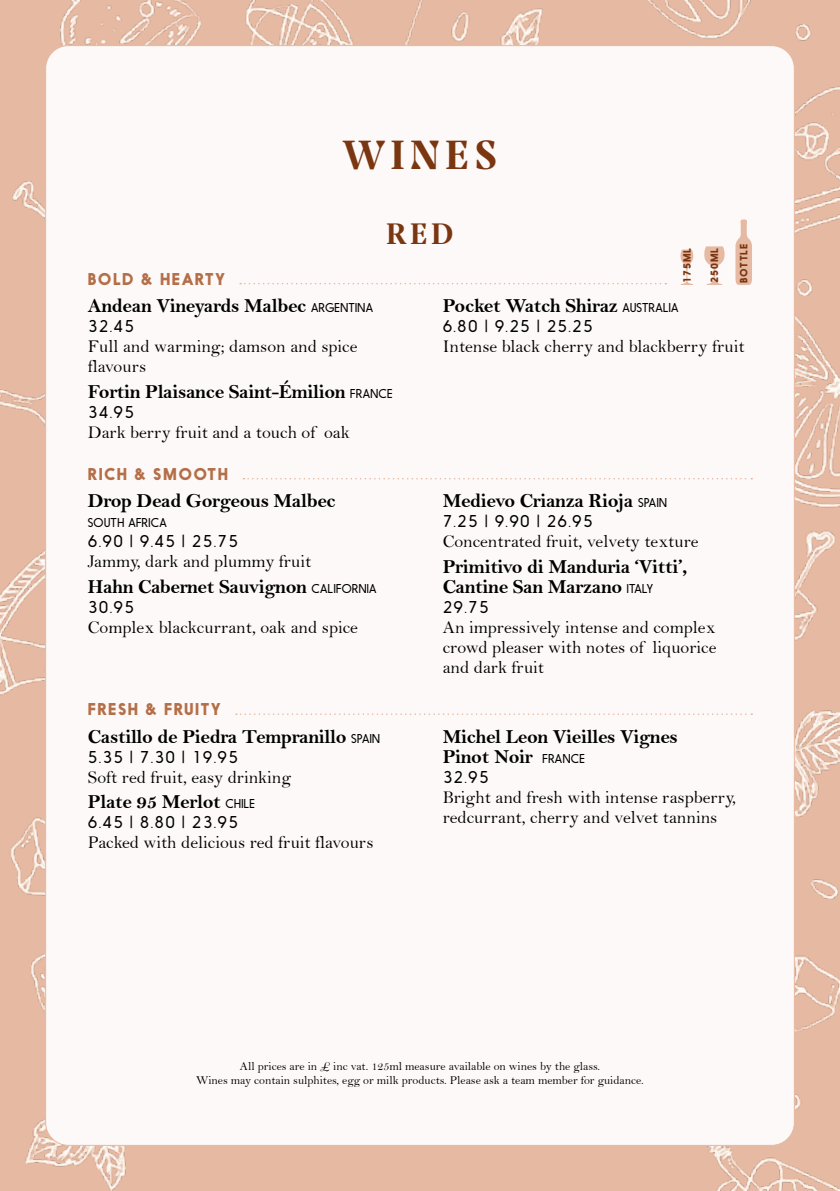
<style>
.page{position:relative;width:840px;height:1191px;background:#fff}
.page>*{position:absolute;margin:0;border:0;box-sizing:border-box;transform-origin:0 0}
.t1{font:44px "Prospectus M Bld";letter-spacing:.12em;color:#7a3611}
.t2{font:32px "Prospectus M Bld";color:#7a3611}
.t3{font:20px/20px "Bell MT Bold";letter-spacing:-.02em;color:#000}
.t4{font:18px/20px "Bell";color:#000}
.t5{font:300 16px "Nanami";letter-spacing:.08em;color:#000}
.t6{font:16px "Nanami Bld";letter-spacing:.08em;color:#b46f48}
.t7{font:12px/14px "Bell";color:#000;text-align:center}
.t8{font:300 12px "Nanami";letter-spacing:.03em;color:#000}
.t9{font:10px "Nanami Bld";letter-spacing:.08em;color:#7a3611}
.s1{font-family:"Nanami";font-weight:300;font-size:12px}
</style>
<div class="page">
<img style="left:0;top:0;width:839px;height:1191px">
<div style="left:46px;top:46px;width:747px;height:1099px;background:#fdf9f8;border-radius:23px"></div>
<svg style="left:240px;top:283px;width:426px;height:1px"></svg>
<svg style="left:735px;top:219px;width:16px;height:66px"></svg>
<svg style="left:704px;top:246px;width:20px;height:39px"></svg>
<svg style="left:680px;top:249px;width:13px;height:36px"></svg>
<svg style="left:236px;top:713px;width:515px;height:2px"></svg>
<svg style="left:243px;top:478px;width:508px;height:1px"></svg>
<h1 class="t1" style="left:342px;top:121px;width:156px">WINES</h1>
<h2 class="t2" style="left:386px;top:209px;width:69px">RED</h2>
<p class="t9" style="left:680px;top:283px;width:36px;rotate:-90deg">175ML</p>
<p class="t9" style="left:708px;top:283px;width:36px;rotate:-90deg">250ML</p>
<p class="t9" style="left:737px;top:283px;width:41px;rotate:-90deg">BOTTLE</p>
<p class="t6" style="left:88px;top:269px;width:138px">BOLD &amp; HEARTY</p>
<p class="t3" style="left:88px;top:296px;width:286px">Andean Vineyards Malbec <span class="s1">ARGENTINA</span></p>
<p class="t5" style="left:88px;top:317px;width:47px">32.45</p>
<p class="t4" style="left:88px;top:336px;width:271px">Full and warming; damson and spice flavours</p>
<p class="t3" style="left:88px;top:381px;width:306px">Fortin Plaisance Saint-Émilion <span class="s1">FRANCE</span></p>
<p class="t5" style="left:88px;top:403px;width:47px">34.95</p>
<p class="t4" style="left:88px;top:422px;width:263px">Dark berry fruit and a touch of oak</p>
<p class="t3" style="left:442px;top:296px;width:237px">Pocket Watch Shiraz <span class="s1">AUSTRALIA</span></p>
<p class="t5" style="left:442px;top:317px;width:151px">6.80 | 9.25 | 25.25</p>
<p class="t4" style="left:442px;top:336px;width:303px">Intense black cherry and blackberry fruit</p>
<p class="t6" style="left:88px;top:464px;width:142px">RICH &amp; SMOOTH</p>
<p class="t3" style="left:88px;top:491px;width:249px">Drop Dead Gorgeous Malbec</p>
<p class="t8" style="left:88px;top:516px;width:80px">SOUTH AFRICA</p>
<p class="t5" style="left:88px;top:532px;width:151px">6.90 | 9.45 | 25.75</p>
<p class="t4" style="left:88px;top:551px;width:225px">Jammy, dark and plummy fruit</p>
<p class="t3" style="left:88px;top:576px;width:290px">Hahn Cabernet Sauvignon <span class="s1">CALIFORNIA</span></p>
<p class="t5" style="left:88px;top:598px;width:47px">30.95</p>
<p class="t4" style="left:88px;top:617px;width:271px">Complex blackcurrant, oak and spice</p>
<p class="t6" style="left:88px;top:699px;width:134px">FRESH &amp; FRUITY</p>
<p class="t3" style="left:88px;top:726px;width:293px">Castillo de Piedra Tempranillo <span class="s1">SPAIN</span></p>
<p class="t5" style="left:88px;top:747px;width:151px">5.35 | 7.30 | 19.95</p>
<p class="t4" style="left:88px;top:767px;width:205px">Soft red fruit, easy drinking</p>
<p class="t3" style="left:88px;top:792px;width:168px">Plate 95 Merlot <span class="s1">CHILE</span></p>
<p class="t5" style="left:88px;top:813px;width:151px">6.45 | 8.80 | 23.95</p>
<p class="t4" style="left:88px;top:832px;width:287px">Packed with delicious red fruit flavours</p>
<p class="t3" style="left:442px;top:491px;width:225px">Medievo Crianza Rioja <span class="s1">SPAIN</span></p>
<p class="t5" style="left:442px;top:512px;width:151px">7.25 | 9.90 | 26.95</p>
<p class="t4" style="left:442px;top:531px;width:257px">Concentrated fruit, velvety texture</p>
<p class="t3" style="left:442px;top:556px;width:246px">Primitivo di Manduria ‘Vitti’,<br>Cantine San Marzano <span class="s1">ITALY</span></p>
<p class="t5" style="left:442px;top:598px;width:47px">29.75</p>
<p class="t4" style="left:442px;top:617px;width:275px;text-align:justify">An impressively intense and complex crowd pleaser with notes of liquorice and dark fruit</p>
<p class="t3" style="left:442px;top:726px;width:236px">Michel Leon Vieilles Vignes<br>Pinot Noir <span class="s1">FRANCE</span></p>
<p class="t5" style="left:442px;top:767px;width:47px">32.95</p>
<p class="t4" style="left:442px;top:787px;width:295px">Bright and fresh with intense raspberry, redcurrant, cherry and velvet tannins</p>
<p class="t7" style="left:196px;top:1058px;width:449px">All prices are in £ inc vat. 125ml measure available on wines by the glass.<br>Wines may contain sulphites, egg or milk products. Please ask a team member for guidance.</p>
</div>
